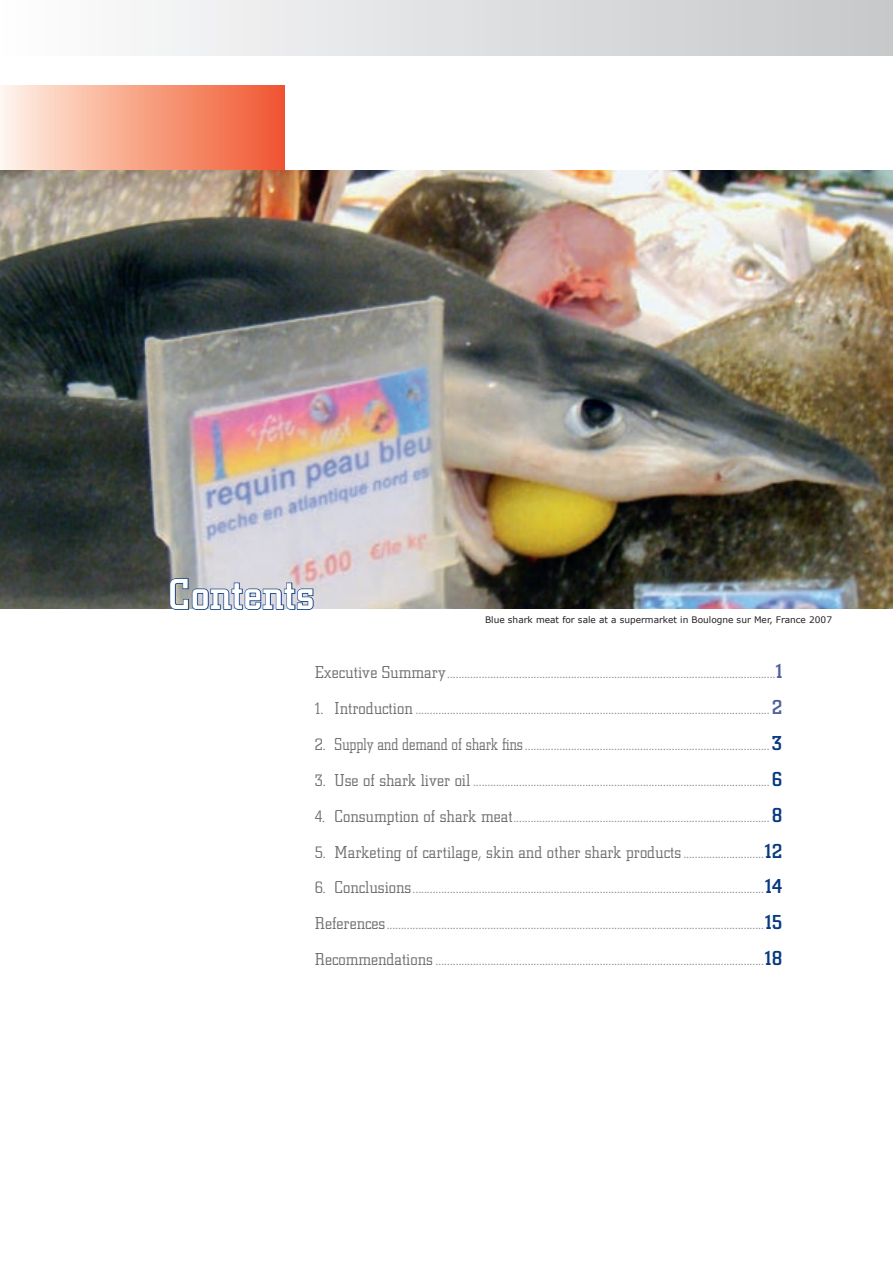
<style>
.page{position:relative;width:893px;height:1263px;background:#fff}
.page>*{position:absolute;margin:0;border:0;box-sizing:border-box;transform-origin:0 0}
.t1{font:500 45px "City D";color:#fff}
.t2{font:18px/35.8px "City D Ligh";color:#939598;text-align:justify}
.t3{font:18px "City D Ligh";color:#6c6d70}
.t4{font:9px "Verdana";color:#231f20}
.s1{color:#6c6d70}
.s2{font-family:"City D";font-weight:500;font-size:21px;color:#4e619c}
.s3{font-family:"City D";font-weight:500;font-size:21px;color:#083981}
.s4{color:#939598}
</style>
<div class="page">
<div style="left:0;top:85px;width:285px;height:85px;background:linear-gradient(to right,#fff4e6,#f0542b)"></div>
<div style="left:0;top:0;width:893px;height:56px;background:linear-gradient(to right,#fdfdfe,#c6c7ca)"></div>
<hr style="left:892px;top:0;width:1px;height:56px;background:#c7c8ca">
<img style="left:0;top:170px;width:893px;height:439px">
<svg style="left:169px;top:577px;width:145px;height:33px;background:#99a5bb"></svg>
<h1 class="t1" style="left:169px;top:571px;width:148px">Contents</h1>
<p class="t4" style="left:485px;top:614px;width:348px">Blue shark meat for sale at a supermarket in Boulogne sur Mer, France 2007</p>
<p class="t2" style="left:315px;top:654px;width:469px"><span class="s1">Executive Summary</span>..................................................................................................................<span class="s2">1</span></p>
<p class="t2" style="left:315px;top:690px;width:469px"><span class="s1">1. Introduction</span> ...........................................................................................................................<span class="s2">2</span></p>
<p class="t2" style="left:315px;top:726px;width:469px"><span class="s1">2. Supply and demand of shark fins</span>.....................................................................................<span class="s3">3</span></p>
<p class="t2" style="left:315px;top:762px;width:469px"><span class="s1">3. Use of shark liver oil</span> .......................................................................................................<span class="s3">6</span></p>
<p class="t2" style="left:315px;top:798px;width:469px"><span class="s1">4. Consumption of shark meat</span>.........................................................................................<span class="s3">8</span></p>
<p class="t3" style="left:315px;top:842px;width:469px">5. Marketing of cartilage, skin and other shark products<span class="s4">............................</span><span class="s3">12</span></p>
<p class="t2" style="left:315px;top:869px;width:469px"><span class="s1">6. Conclusions</span>..........................................................................................................................<span class="s3">14<br></span><span class="s1">References</span>...................................................................................................................................<span class="s3">15<br></span><span class="s1">Recommendations</span>..................................................................................................................<span class="s3">18</span></p>
</div>
